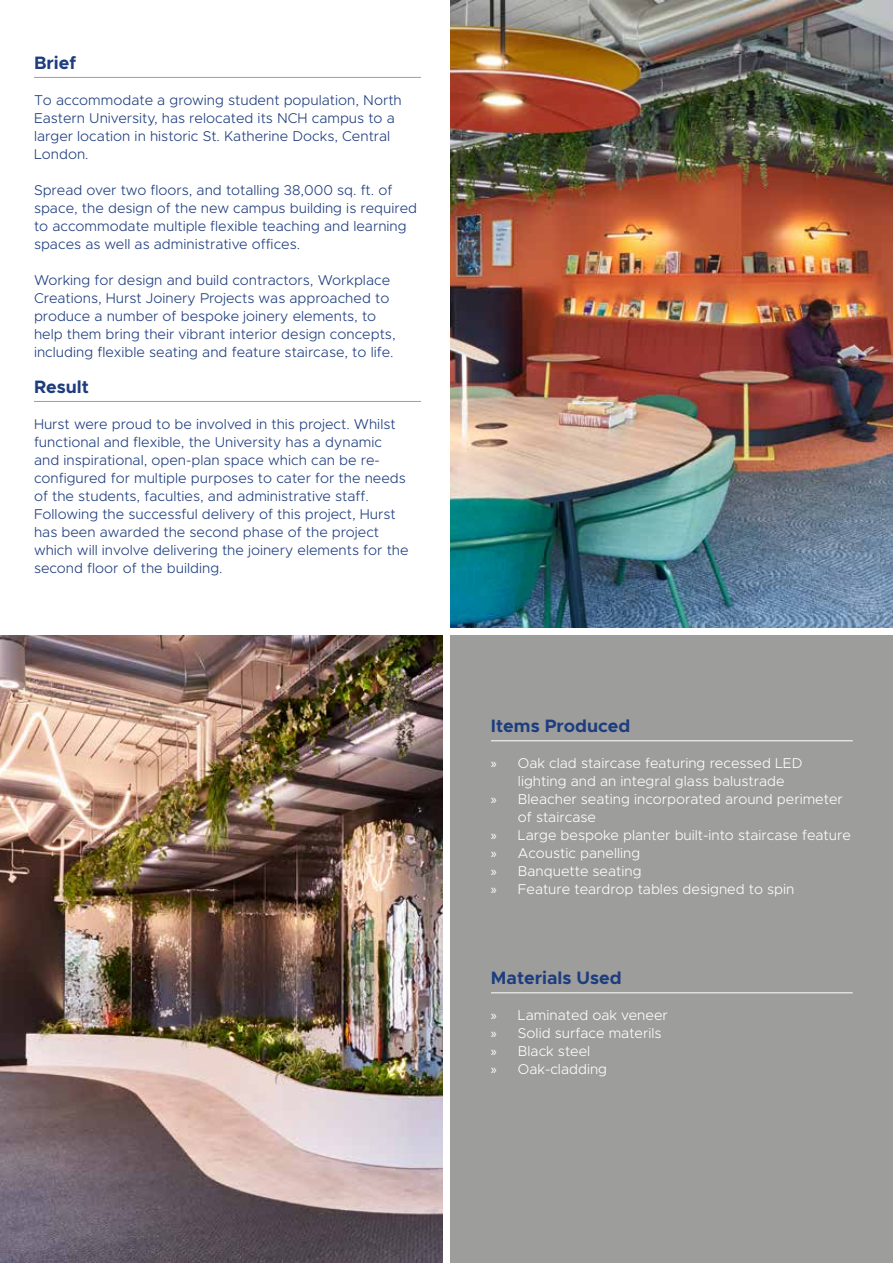
<style>
.page{position:relative;width:893px;height:1263px;background:#fff}
.page>*{position:absolute;margin:0;border:0;box-sizing:border-box;transform-origin:0 0}
.t1{font:700 18px "Metropolis";color:#1e3d7e}
.t2{font:300 14.25px/18px "Metropolis";color:#1e3d7e}
.t3{font:300 14.25px/18px "Metropolis";color:#fff}
.s1{font-family:"Myriad Pro";font-weight:400}
</style>
<div class="page">
<hr style="left:34px;top:77px;width:387px;height:1px;background:#9d9d9c">
<hr style="left:34px;top:401px;width:387px;height:1px;background:#9d9d9c">
<img style="left:0;top:636px;width:442px;height:627px">
<img style="left:451px;top:0;width:442px;height:627px">
<div style="left:451px;top:636px;width:442px;height:627px;background:#9d9d9c"></div>
<hr style="left:491px;top:740px;width:362px;height:1px;background:#fff">
<hr style="left:491px;top:992px;width:362px;height:1px;background:#fff">
<p class="t1" style="left:34px;top:51px;width:44px">Brief</p>
<p class="t2" style="left:34px;top:91px;width:369px">To accommodate a growing student population, North Eastern University, has relocated its NCH campus to a larger location in historic St. Katherine Docks, Central London.</p>
<p class="t2" style="left:34px;top:181px;width:385px">Spread over two floors, and totalling 38,000 sq. ft. of space, the design of the new campus building is required to accommodate multiple flexible teaching and learning spaces as well as administrative offices.</p>
<p class="t2" style="left:34px;top:271px;width:363px">Working for design and build contractors, Workplace Creations, Hurst Joinery Projects was approached to produce a number of bespoke joinery elements, to help them bring their vibrant interior design concepts, including flexible seating and feature staircase, to life.</p>
<p class="t1" style="left:34px;top:375px;width:57px">Result</p>
<p class="t2" style="left:34px;top:415px;width:376px">Hurst were proud to be involved in this project. Whilst functional and flexible, the University has a dynamic and inspirational, open-plan space which can be re&shy;configured for multiple purposes to cater for the needs of the students, faculties, and administrative staff.<br>Following the successful delivery of this project, Hurst has been awarded the second phase of the project which will involve delivering the joinery elements for the second floor of the building.</p>
<p class="t1" style="left:491px;top:714px;width:141px">Items Produced</p>
<p class="t3" style="left:491px;top:754px;width:313px"><span class="s1">»</span> Oak clad staircase featuring recessed LED</p>
<p class="t3" style="left:518px;top:772px;width:268px">lighting and an integral glass balustrade</p>
<p class="t3" style="left:491px;top:790px;width:353px"><span class="s1">»</span> Bleacher seating incorporated around perimeter</p>
<p class="t3" style="left:518px;top:808px;width:79px">of staircase</p>
<p class="t3" style="left:491px;top:826px;width:361px"><span class="s1">»</span> Large bespoke planter built-into staircase feature</p>
<p class="t3" style="left:491px;top:844px;width:151px"><span class="s1">»</span> Acoustic panelling</p>
<p class="t3" style="left:491px;top:862px;width:152px"><span class="s1">»</span> Banquette seating</p>
<p class="t3" style="left:491px;top:880px;width:305px"><span class="s1">»</span> Feature teardrop tables designed to spin</p>
<p class="t1" style="left:491px;top:966px;width:132px">Materials Used</p>
<p class="t3" style="left:491px;top:1006px;width:178px"><span class="s1">»</span> Laminated oak veneer <span class="s1">»</span> Solid surface materils <span class="s1">»</span> Black steel<br><span class="s1">»</span> Oak-cladding</p>
</div>
